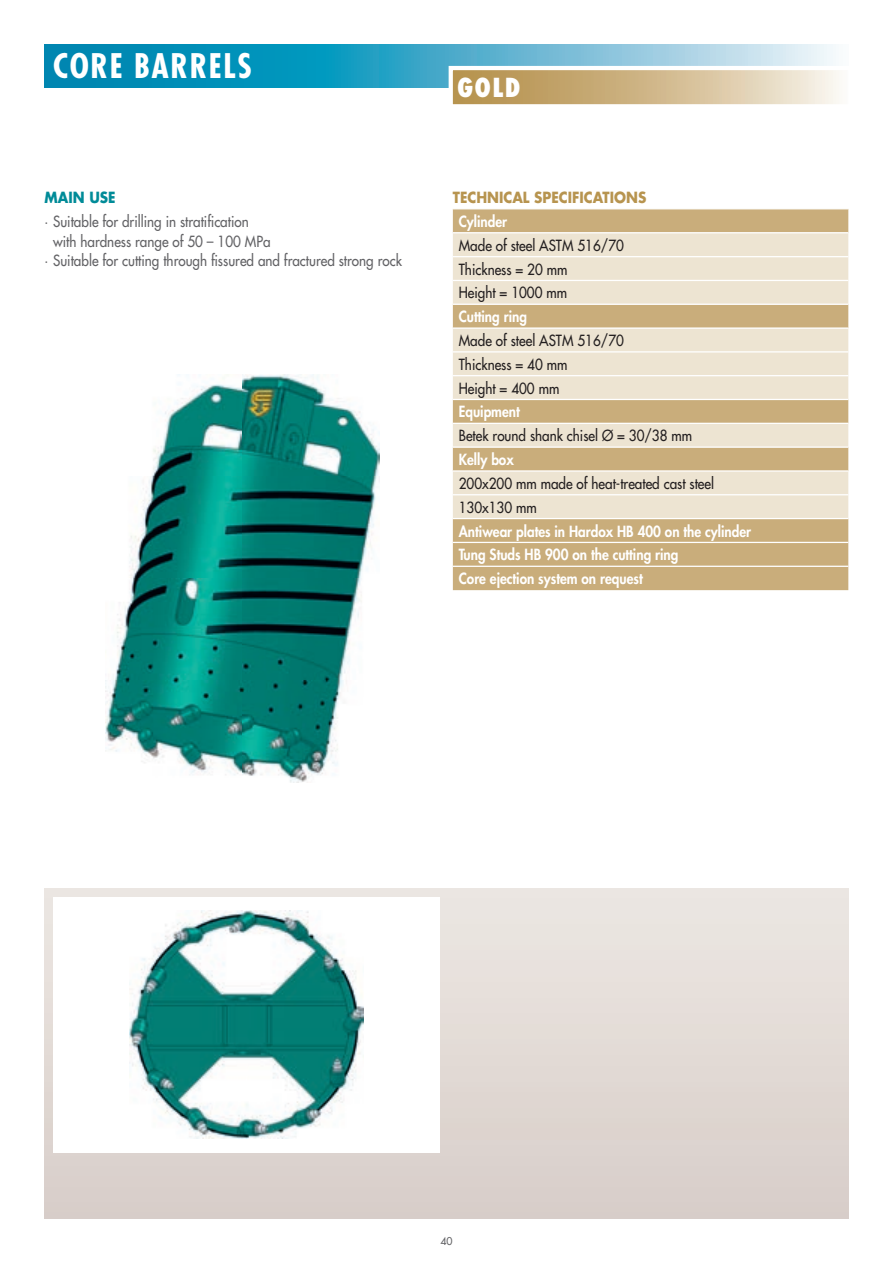
<style>
.page{position:relative;width:893px;height:1263px;background:#fff}
.page>*{position:absolute;margin:0;border:0;box-sizing:border-box;transform-origin:0 0}
.t1{font:700 condensed 33px "Futura";letter-spacing:.05em;color:#fff}
.t2{font:800 condensed 25.5px "Futura";color:#fff}
.t3{font:15px/23.9px "Futura";color:#231f20;scale:.9 1}
.t4{font:800 15px/23.9px "Futura";color:#fff;scale:.9 1}
.t5{font:15px "Futura";color:#636366;scale:.9 1}
.t6{font:700 15px "Futura";color:#b7944f;scale:.9 1}
.t7{font:700 15px "Futura";color:#008b98;scale:.9 1}
.t8{font:10.5px "Futura";color:#636366}
</style>
<div class="page">
<div style="left:45px;top:889px;width:803px;height:329px;background:linear-gradient(to bottom,#ece7e3,#d8cdc9)"></div>
<div style="left:53px;top:897px;width:387px;height:255px;background:#fff"></div>
<img style="left:129px;top:911px;width:235px;height:228px">
<img style="left:106px;top:374px;width:273px;height:408px">
<svg style="left:45px;top:45px;width:791px;height:42px;background:#37a5c6"></svg>
<svg style="left:446px;top:64px;width:393px;height:41px;background:#d4c4a2"></svg>
<div style="left:453px;top:209px;width:395px;height:381px;background:#c9ad7b"></div>
<svg style="left:453px;top:233px;width:395px;height:285px;background:#e4d6bd"></svg>
<hr style="left:453px;top:232px;width:395px;height:1px;background:#fff">
<hr style="left:453px;top:256px;width:395px;height:1px;background:#fff">
<hr style="left:453px;top:280px;width:395px;height:1px;background:#fff">
<hr style="left:453px;top:304px;width:395px;height:1px;background:#fff">
<hr style="left:453px;top:327px;width:395px;height:2px;background:#fff">
<hr style="left:453px;top:351px;width:395px;height:1px;background:#fff">
<hr style="left:453px;top:375px;width:395px;height:1px;background:#fff">
<hr style="left:453px;top:399px;width:395px;height:1px;background:#fff">
<hr style="left:453px;top:423px;width:395px;height:1px;background:#fff">
<hr style="left:453px;top:446px;width:395px;height:2px;background:#fff">
<hr style="left:453px;top:470px;width:395px;height:2px;background:#fff">
<hr style="left:453px;top:494px;width:395px;height:1px;background:#fff">
<hr style="left:453px;top:518px;width:395px;height:1px;background:#fff">
<hr style="left:453px;top:542px;width:395px;height:1px;background:#fff">
<hr style="left:453px;top:566px;width:395px;height:1px;background:#fff">
<h1 class="t1" style="left:53px;top:52px;width:200px">CORE BARRELS</h1>
<p class="t7" style="left:45px;top:191px;width:80px">MAIN USE</p>
<p class="t5" style="left:45px;top:214px;width:228px">· Suitable for drilling in stratification</p>
<p class="t5" style="left:53px;top:234px;width:243px">with hardness range of 50 – 100 MPa</p>
<p class="t5" style="left:45px;top:253px;width:398px">· Suitable for cutting through fissured and fractured strong rock</p>
<h2 class="t2" style="left:457px;top:71px;width:65px">GOLD</h2>
<p class="t6" style="left:453px;top:190px;width:216px">TECHNICAL SPECIFICATIONS</p>
<p class="t4" style="left:459px;top:210px;width:55px">Cylinder</p>
<p class="t3" style="left:459px;top:234px;width:185px">Made of steel ASTM 516/70<br>Thickness = 20 mm<br>Height = 1000 mm</p>
<p class="t4" style="left:459px;top:306px;width:77px">Cutting ring</p>
<p class="t3" style="left:459px;top:330px;width:185px">Made of steel ASTM 516/70<br>Thickness = 40 mm<br>Height = 400 mm</p>
<p class="t4" style="left:459px;top:401px;width:69px">Equipment</p>
<p class="t3" style="left:459px;top:425px;width:261px">Betek round shank chisel Ø = 30/38 mm</p>
<p class="t4" style="left:459px;top:449px;width:63px">Kelly box</p>
<p class="t3" style="left:459px;top:472px;width:285px">200x200 mm made of heat-treated cast steel<br>130x130 mm</p>
<p class="t4" style="left:459px;top:520px;width:326px">Antiwear plates in Hardox HB 400 on the cylinder<br>Tung Studs HB 900 on the cutting ring<br>Core ejection system on request</p>
<p class="t8" style="left:440px;top:1236px;width:14px">40</p>
</div>
